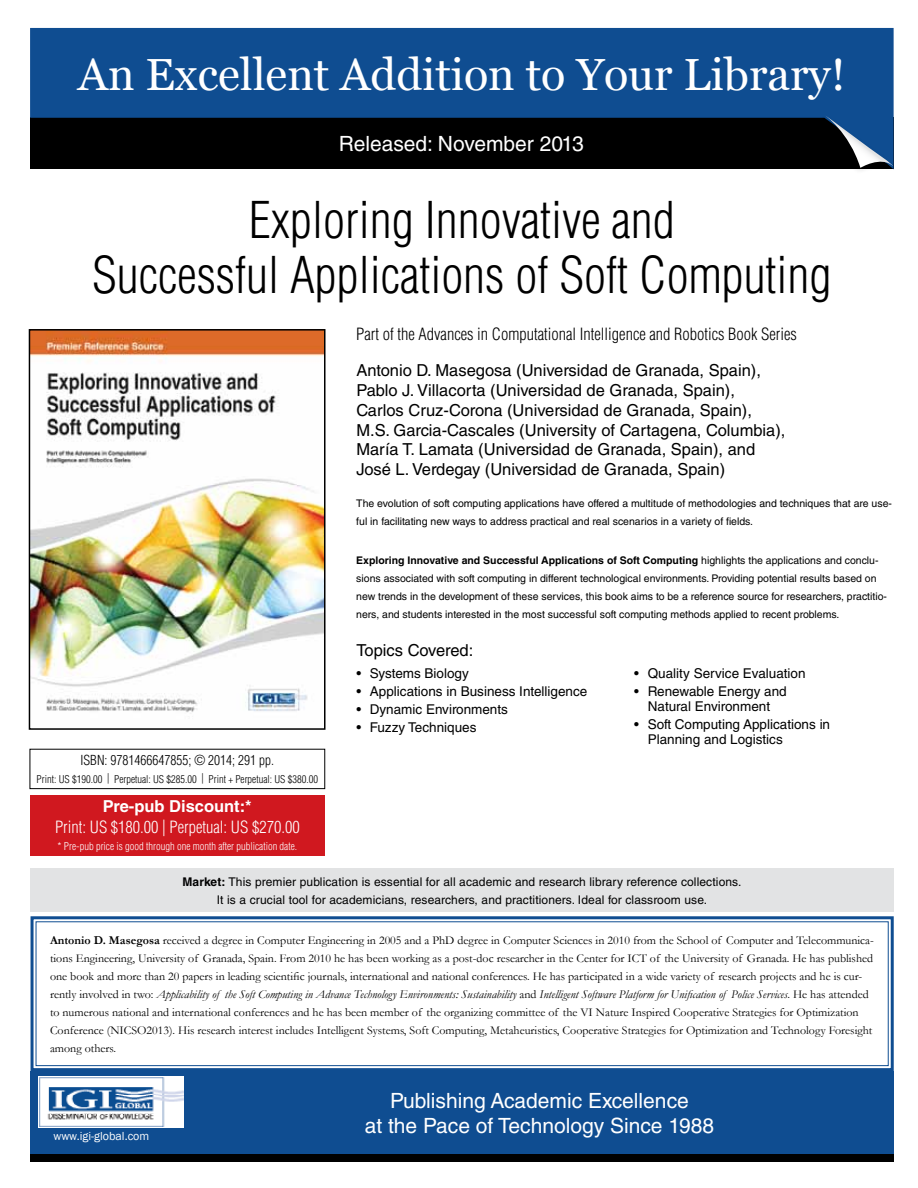
<style>
.page{position:relative;width:918px;height:1188px;background:#fff}
.page>*{position:absolute;margin:0;border:0;box-sizing:border-box;transform-origin:0 0}
.t1{font:300 condensed 49.5px/55.5px "Helvetica LT Std";color:#000;text-align:center}
.t2{font:45px "Vani";color:#fff}
.t3{font:21px/25.2px "Helvetica LT Std";color:#fff;text-align:center}
.t4{font:16.5px/19.8px "Helvetica LT Std";color:#000}
.t5{font:300 condensed 16.5px "Helvetica LT Std";color:#000}
.t6{font:300 condensed 16.5px "Helvetica LT Std";color:#fff}
.t7{font:700 16.5px "Helvetica LT Std";color:#fff}
.t8{font:13.5px/15px "Helvetica LT Std";color:#000;text-align:center}
.t9{font:300 condensed 13.5px "Helvetica LT Std";color:#000}
.t10{font:12px/18px "Garamond";color:#000}
.t11{font:12px/18px "Helvetica LT Std";letter-spacing:.01em;color:#000;text-align:center}
.t12{font:12px "Franklin Gothic";color:#fff}
.t13{font:10.5px/18px "Helvetica LT Std";color:#000}
.t14{font:300 condensed 10.5px "Helvetica LT Std";color:#000}
.t15{font:300 condensed 10.5px "Helvetica LT Std";color:#fff}
.s1{font-weight:700}
.s2{font-style:italic}
</style>
<div class="page">
<svg style="left:30px;top:916px;width:864px;height:155px"></svg>
<div style="left:36px;top:921px;width:853px;height:145px;border:1px solid #0f4d91"></div>
<svg style="left:30px;top:28px;width:864px;height:141px;fill:#0f4d91"></svg>
<div style="left:816px;top:111px;width:78px;height:63px;background:#000;opacity:.2"></div>
<svg style="left:824px;top:115px;width:69px;height:53px"></svg>
<div style="left:30px;top:749px;width:295px;height:40px;border:1px solid #000"></div>
<div style="left:30px;top:795px;width:295px;height:61px;background:#d0181f"></div>
<div style="left:30px;top:1071px;width:864px;height:83px;background:#0f4d91"></div>
<img style="left:39px;top:1076px;width:144px;height:51px">
<div style="left:30px;top:1154px;width:864px;height:8px;background:#000"></div>
<img style="left:32px;top:332px;width:291px;height:381px">
<div style="left:29px;top:329px;width:297px;height:401px;border:2px solid #000"></div>
<div style="left:30px;top:868px;width:863px;height:44px;background:#e2e3e4"></div>
<h2 class="t2" style="left:78px;top:48px;width:769px">An Excellent Addition to Your Library!</h2>
<h3 class="t3" style="left:339px;top:131px;width:247px">Released: November 2013</h3>
<h1 class="t1" style="left:92px;top:192px;width:741px">Exploring Innovative and<br>Successful Applications of Soft Computing</h1>
<h3 class="t5" style="left:356px;top:324px;width:442px">Part of the Advances in Computational Intelligence and Robotics Book Series</h3>
<p class="t4" style="left:356px;top:360px;width:431px">Antonio D. Masegosa (Universidad de Granada, Spain), Pablo J. Villacorta (Universidad de Granada, Spain), Carlos Cruz-Corona (Universidad de Granada, Spain), M.S. Garcia-Cascales (University of Cartagena, Columbia), María T. Lamata (Universidad de Granada, Spain), and José L. Verdegay (Universidad de Granada, Spain)</p>
<p class="t13" style="left:356px;top:494px;width:537px">The evolution of soft computing applications have offered a multitude of methodologies and techniques that are use&shy;ful in facilitating new ways to address practical and real scenarios in a variety of fields.</p>
<p class="t13" style="left:356px;top:551px;width:532px"><span class="s1">Exploring Innovative and Successful Applications of Soft Computing</span> highlights the applications and conclu&shy;sions associated with soft computing in different technological environments. Providing potential results based on new trends in the development of these services, this book aims to be a reference source for researchers, practitio&shy;ners, and students interested in the most successful soft computing methods applied to recent problems.</p>
<p class="t9" style="left:81px;top:751px;width:195px">ISBN: 9781466647855; © 2014; 291 pp.</p>
<p class="t14" style="left:37px;top:772px;width:283px">Print: US $190.00 | Perpetual: US $285.00 | Print + Perpetual: US $380.00</p>
<h3 class="t7" style="left:103px;top:797px;width:150px">Pre-pub Discount:*</h3>
<h3 class="t6" style="left:55px;top:817px;width:246px">Print: US $180.00 | Perpetual: US $270.00</h3>
<p class="t15" style="left:58px;top:840px;width:241px">* Pre-pub price is good through one month after publication date.</p>
<h3 class="t4" style="left:356px;top:640px;width:118px">Topics Covered:</h3>
<p class="t8" style="left:356px;top:666px;width:114px">• Systems Biology</p>
<p class="t8" style="left:356px;top:684px;width:232px">• Applications in Business Intelligence</p>
<p class="t8" style="left:356px;top:702px;width:153px">• Dynamic Environments</p>
<p class="t8" style="left:356px;top:720px;width:122px">• Fuzzy Techniques</p>
<p class="t8" style="left:634px;top:666px;width:173px">• Quality Service Evaluation</p>
<p class="t8" style="left:634px;top:684px;width:154px">• Renewable Energy and<br>Natural Environment</p>
<p class="t8" style="left:648px;top:717px;width:184px;text-align:left;text-indent:-14px">• Soft Computing Applications in<br>Planning and Logistics</p>
<p class="t11" style="left:183px;top:872px;width:560px"><span class="s1">Market:</span> This premier publication is essential for all academic and research library reference collections.<br>It is a crucial tool for academicians, researchers, and practitioners. Ideal for classroom use.</p>
<p class="t10" style="left:50px;top:931px;width:825px"><span class="s1">Antonio D. Masegosa</span> received a degree in Computer Engineering in 2005 and a PhD degree in Computer Sciences in 2010 from the School of Computer and Telecommunica&shy;tions Engineering, University of Granada, Spain. From 2010 he has been working as a post-doc researcher in the Center for ICT of the University of Granada. He has published one book and more than 20 papers in leading scientific journals, international and national conferences. He has participated in a wide variety of research projects and he is cur&shy;rently involved in two: <span class="s2">Applicability of the Soft Computing in Advance Technology Environments: Sustainability</span> and <span class="s2">Intelligent Software Platform for Unification of Police Services</span>. He has attended to numerous national and international conferences and he has been member of the organizing committee of the VI Nature Inspired Cooperative Strategies for Optimization Conference (NICSO2013). His research interest includes Intelligent Systems, Soft Computing, Metaheuristics, Cooperative Strategies for Optimization and Technology Foresight among others.</p>
<p class="t12" style="left:53px;top:1128px;width:97px">www.igi-global.com</p>
<h3 class="t3" style="left:365px;top:1088px;width:351px">Publishing Academic Excellence<br>at the Pace of Technology Since 1988</h3>
</div>
